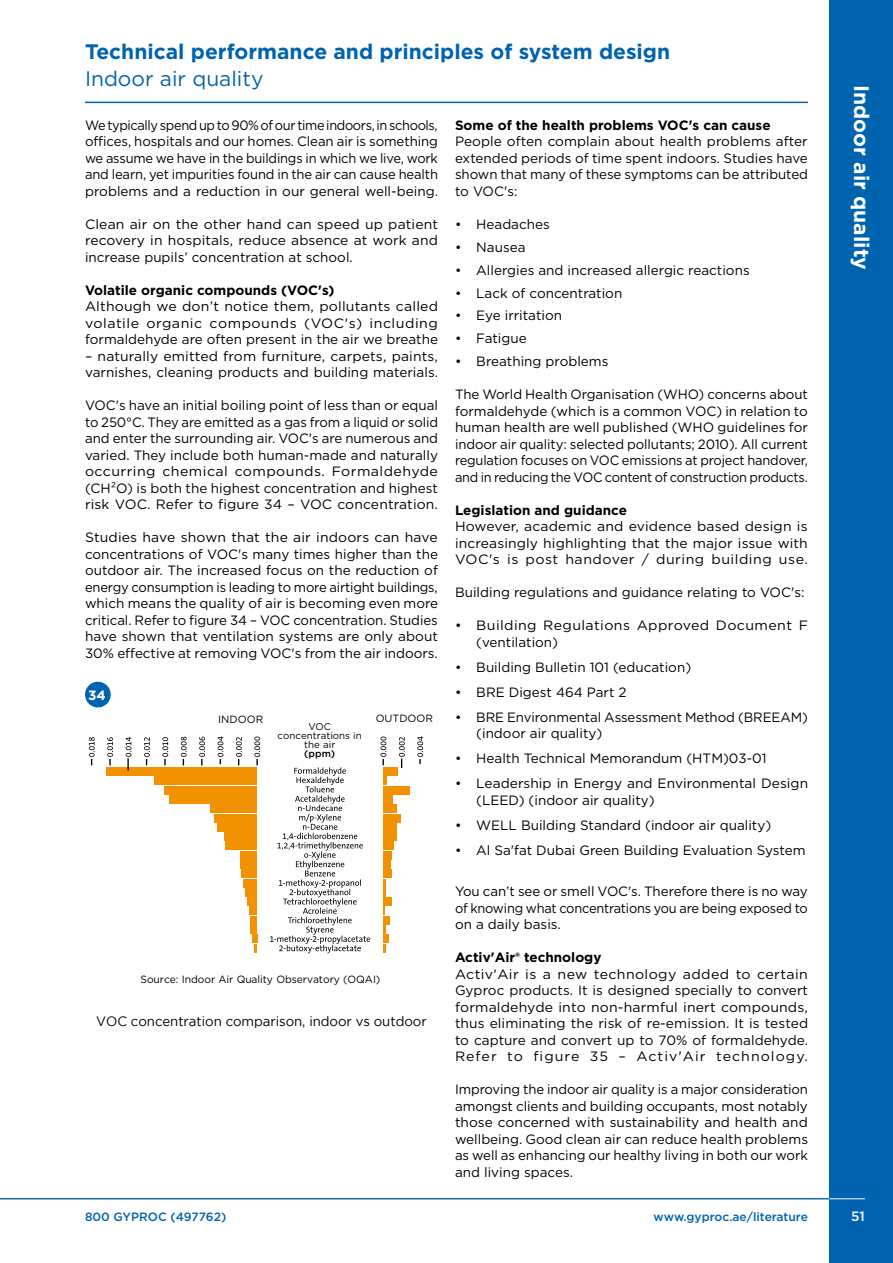
<style>
.page{position:relative;width:893px;height:1263px;background:#fff}
.page>*{position:absolute;margin:0;border:0;box-sizing:border-box;transform-origin:0 0}
.t1{font:700 21px "Gotham";color:#0063af}
.t2{font:700 21px "Gotham";color:#fff}
.t3{font:21px "Gotham";color:#0063af}
.t4{font:13.5px/16.5px "Gotham";color:#000;text-align:justify}
.t5{font:13.5px/16.5px "Gotham";color:#000;text-align:justify;scale:1.04 1}
.t6{font:13.5px/16.5px "Gotham";color:#000;text-align:justify;scale:1.05 1}
.t7{font:13.5px/16.5px "Gotham";color:#000;text-align:justify;scale:.95 1}
.t8{font:700 13.5px "Gotham";color:#000}
.t9{font:13.5px/16.5px "Gotham";letter-spacing:.025em;color:#000}
.t10{font:13.5px "Gotham";letter-spacing:-.005em;color:#000}
.t11{font:500 13.5px "Gotham";color:#fff}
.t12{font:700 13.5px "Gotham";color:#fff}
.t13{font:500 12px "Gotham";color:#0063af}
.t14{font:10.5px "Gotham";letter-spacing:-.005em;color:#000}
.t15{font:9.75px/9px "Gotham";color:#000;text-align:center}
.t16{font:500 9.75px "Gotham";color:#000}
</style>
<div class="page">
<div style="left:829px;top:0;width:64px;height:1263px;background:#0063af"></div>
<hr style="left:829px;top:1198px;width:36px;height:1px;background:#fff">
<hr style="left:85px;top:102px;width:723px;height:1px;background:#0063af">
<hr style="left:0;top:1198px;width:829px;height:1px;background:#0063af">
<div style="left:85px;top:682px;width:26px;height:25px;background:#0063af;border-radius:50%"></div>
<svg style="left:270px;top:767px;width:100px;height:186px"></svg>
<div style="left:106px;top:767px;width:151px;height:9px;background:#f39200"></div>
<div style="left:226px;top:841px;width:31px;height:9px;background:#f39200"></div>
<div style="left:211px;top:804px;width:46px;height:9px;background:#f39200"></div>
<div style="left:243px;top:879px;width:14px;height:8px;background:#f39200"></div>
<div style="left:251px;top:916px;width:6px;height:8px;background:#f39200"></div>
<div style="left:155px;top:776px;width:102px;height:9px;background:#f39200"></div>
<div style="left:240px;top:851px;width:17px;height:8px;background:#f39200"></div>
<div style="left:214px;top:814px;width:43px;height:8px;background:#f39200"></div>
<div style="left:246px;top:888px;width:11px;height:9px;background:#f39200"></div>
<div style="left:251px;top:925px;width:6px;height:9px;background:#f39200"></div>
<div style="left:165px;top:786px;width:92px;height:8px;background:#f39200"></div>
<div style="left:240px;top:860px;width:17px;height:9px;background:#f39200"></div>
<div style="left:217px;top:823px;width:40px;height:9px;background:#f39200"></div>
<div style="left:247px;top:897px;width:10px;height:9px;background:#f39200"></div>
<div style="left:252px;top:934px;width:5px;height:9px;background:#f39200"></div>
<div style="left:169px;top:795px;width:88px;height:9px;background:#f39200"></div>
<div style="left:241px;top:869px;width:16px;height:9px;background:#f39200"></div>
<div style="left:225px;top:832px;width:32px;height:9px;background:#f39200"></div>
<div style="left:250px;top:907px;width:7px;height:8px;background:#f39200"></div>
<svg style="left:255px;top:944px;width:2px;height:8px"></svg>
<div style="left:383px;top:767px;width:15px;height:9px;background:#f39200"></div>
<div style="left:383px;top:841px;width:10px;height:9px;background:#f39200"></div>
<div style="left:383px;top:804px;width:13px;height:9px;background:#f39200"></div>
<div style="left:383px;top:916px;width:7px;height:8px;background:#f39200"></div>
<svg style="left:383px;top:776px;width:4px;height:9px"></svg>
<div style="left:383px;top:851px;width:8px;height:8px;background:#f39200"></div>
<div style="left:383px;top:814px;width:18px;height:8px;background:#f39200"></div>
<svg style="left:383px;top:879px;width:3px;height:18px"></svg>
<svg style="left:383px;top:925px;width:2px;height:9px"></svg>
<div style="left:383px;top:786px;width:27px;height:8px;background:#f39200"></div>
<div style="left:383px;top:860px;width:7px;height:9px;background:#f39200"></div>
<div style="left:383px;top:823px;width:14px;height:9px;background:#f39200"></div>
<div style="left:383px;top:897px;width:9px;height:9px;background:#f39200"></div>
<div style="left:383px;top:934px;width:5px;height:9px;background:#f39200"></div>
<div style="left:383px;top:795px;width:10px;height:9px;background:#f39200"></div>
<div style="left:383px;top:869px;width:9px;height:9px;background:#f39200"></div>
<div style="left:383px;top:832px;width:13px;height:9px;background:#f39200"></div>
<svg style="left:383px;top:907px;width:2px;height:8px"></svg>
<svg style="left:383px;top:944px;width:2px;height:8px"></svg>
<svg style="left:417px;top:736px;width:6px;height:28px"></svg>
<svg style="left:399px;top:737px;width:6px;height:31px"></svg>
<svg style="left:381px;top:737px;width:5px;height:28px"></svg>
<svg style="left:254px;top:737px;width:6px;height:28px"></svg>
<svg style="left:236px;top:737px;width:6px;height:28px"></svg>
<svg style="left:218px;top:736px;width:5px;height:28px"></svg>
<svg style="left:199px;top:737px;width:6px;height:28px"></svg>
<svg style="left:181px;top:737px;width:6px;height:28px"></svg>
<svg style="left:162px;top:737px;width:6px;height:28px"></svg>
<svg style="left:144px;top:737px;width:6px;height:28px"></svg>
<svg style="left:126px;top:737px;width:5px;height:33px"></svg>
<svg style="left:107px;top:737px;width:6px;height:28px"></svg>
<svg style="left:89px;top:737px;width:6px;height:28px"></svg>
<h1 class="t1" style="left:85px;top:38px;width:587px">Technical performance and principles of system design</h1>
<h1 class="t3" style="left:85px;top:65px;width:180px">Indoor air quality</h1>
<p class="t7" style="left:85px;top:117px;width:373px">We typically spend up to 90% of our time indoors, in schools, offices, hospitals and our homes. Clean air is something we assume we have in the buildings in which we live, work and learn, yet impurities found in the air can cause health problems and a reduction in our general well-being.</p>
<p class="t4" style="left:85px;top:216px;width:355px">Clean air on the other hand can speed up patient recovery in hospitals, reduce absence at work and increase pupils’ concentration at school.</p>
<p class="t8" style="left:85px;top:281px;width:251px">Volatile organic compounds (VOC's)</p>
<p class="t5" style="left:85px;top:298px;width:341px">Although we don’t notice them, pollutants called volatile organic compounds (VOC's) including formaldehyde are often present in the air we breathe</p>
<p class="t4" style="left:85px;top:348px;width:355px">– naturally emitted from furniture, carpets, paints, varnishes, cleaning products and building materials.</p>
<p class="t4" style="left:85px;top:397px;width:355px">VOC's have an initial boiling point of less than or equal to 250°C. They are emitted as a gas from a liquid or solid and enter the surrounding air. VOC's are numerous and varied. They include both human-made and naturally occurring chemical compounds. Formaldehyde (CH²O) is both the highest concentration and highest risk VOC. Refer to figure 34 – VOC concentration.</p>
<p class="t5" style="left:85px;top:529px;width:341px">Studies have shown that the air indoors can have concentrations of VOC's many times higher than the outdoor air. The increased focus on the reduction of energy consumption is leading to more airtight buildings, which means the quality of air is becoming even more critical. Refer to figure 34 – VOC concentration. Studies have shown that ventilation systems are only about 30% effective at removing VOC's from the air indoors.</p>
<p class="t12" style="left:88px;top:686px;width:19px">34</p>
<p class="t8" style="left:455px;top:116px;width:317px">Some of the health problems VOC's can cause</p>
<p class="t4" style="left:455px;top:133px;width:355px">People often complain about health problems after extended periods of time spent indoors. Studies have shown that many of these symptoms can be attributed to VOC's:</p>
<p class="t4" style="left:455px;top:216px;width:96px">• Headaches</p>
<p class="t4" style="left:455px;top:238px;width:72px">• Nausea</p>
<p class="t4" style="left:455px;top:261px;width:296px">• Allergies and increased allergic reactions</p>
<p class="t4" style="left:455px;top:284px;width:169px">• Lack of concentration</p>
<p class="t4" style="left:455px;top:307px;width:109px">• Eye irritation</p>
<p class="t4" style="left:455px;top:330px;width:73px">• Fatigue</p>
<p class="t4" style="left:455px;top:353px;width:155px">• Breathing problems</p>
<p class="t4" style="left:455px;top:386px;width:354px">The World Health Organisation (WHO) concerns about formaldehyde (which is a common VOC) in relation to human health are well published (WHO guidelines for indoor air quality: selected pollutants; 2010). All current regulation focuses on VOC emissions at project handover, and in reducing the VOC content of construction products.</p>
<p class="t8" style="left:455px;top:501px;width:174px">Legislation and guidance</p>
<p class="t5" style="left:455px;top:518px;width:341px">However, academic and evidence based design is increasingly highlighting that the major issue with VOC's is post handover / during building use.</p>
<p class="t4" style="left:455px;top:584px;width:351px">Building regulations and guidance relating to VOC's:</p>
<p class="t9" style="left:476px;top:617px;width:333px;text-indent:-21px">• Building Regulations Approved Document F (ventilation)</p>
<p class="t4" style="left:455px;top:658px;width:238px">• Building Bulletin 101 (education)</p>
<p class="t4" style="left:455px;top:683px;width:173px">• BRE Digest 464 Part 2</p>
<p class="t4" style="left:476px;top:708px;width:333px;text-indent:-21px">• BRE Environmental Assessment Method (BREEAM) (indoor air quality)</p>
<p class="t4" style="left:455px;top:750px;width:313px">• Health Technical Memorandum (HTM)03-01</p>
<p class="t4" style="left:476px;top:775px;width:333px;text-indent:-21px">• Leadership in Energy and Environmental Design (LEED) (indoor air quality)</p>
<p class="t4" style="left:455px;top:816px;width:318px">• WELL Building Standard (indoor air quality)</p>
<p class="t4" style="left:455px;top:841px;width:352px">• Al Sa'fat Dubai Green Building Evaluation System</p>
<p class="t4" style="left:455px;top:883px;width:354px">You can’t see or smell VOC's. Therefore there is no way of knowing what concentrations you are being exposed to on a daily basis.</p>
<p class="t8" style="left:455px;top:948px;width:148px">Activ'Air® technology</p>
<p class="t6" style="left:455px;top:965px;width:338px">Activ'Air is a new technology added to certain Gyproc products. It is designed specially to convert formaldehyde into non-harmful inert compounds, thus eliminating the risk of re-emission. It is tested to capture and convert up to 70% of formaldehyde.<br>Refer to figure 35 – Activ'Air technology.</p>
<p class="t4" style="left:455px;top:1081px;width:355px">Improving the indoor air quality is a major consideration amongst clients and building occupants, most notably those concerned with sustainability and health and wellbeing. Good clean air can reduce health problems as well as enhancing our healthy living in both our work and living spaces.</p>
<p class="t14" style="left:218px;top:712px;width:47px">INDOOR</p>
<p class="t14" style="left:376px;top:711px;width:59px">OUTDOOR</p>
<p class="t15" style="left:278px;top:722px;width:86px">VOC concentrations in the air</p>
<p class="t16" style="left:304px;top:747px;width:33px">(ppm)</p>
<p class="t14" style="left:140px;top:973px;width:241px">Source: Indoor Air Quality Observatory (OQAI)</p>
<p class="t10" style="left:96px;top:1014px;width:332px">VOC concentration comparison, indoor vs outdoor</p>
<h1 class="t2" style="left:875px;top:85px;width:186px;rotate:90deg">Indoor air quality</h1>
<p class="t13" style="left:85px;top:1208px;width:143px">800 GYPROC (497762)</p>
<p class="t13" style="left:654px;top:1208px;width:156px">www.gyproc.ae/literature</p>
<p class="t11" style="left:851px;top:1207px;width:15px">51</p>
</div>
